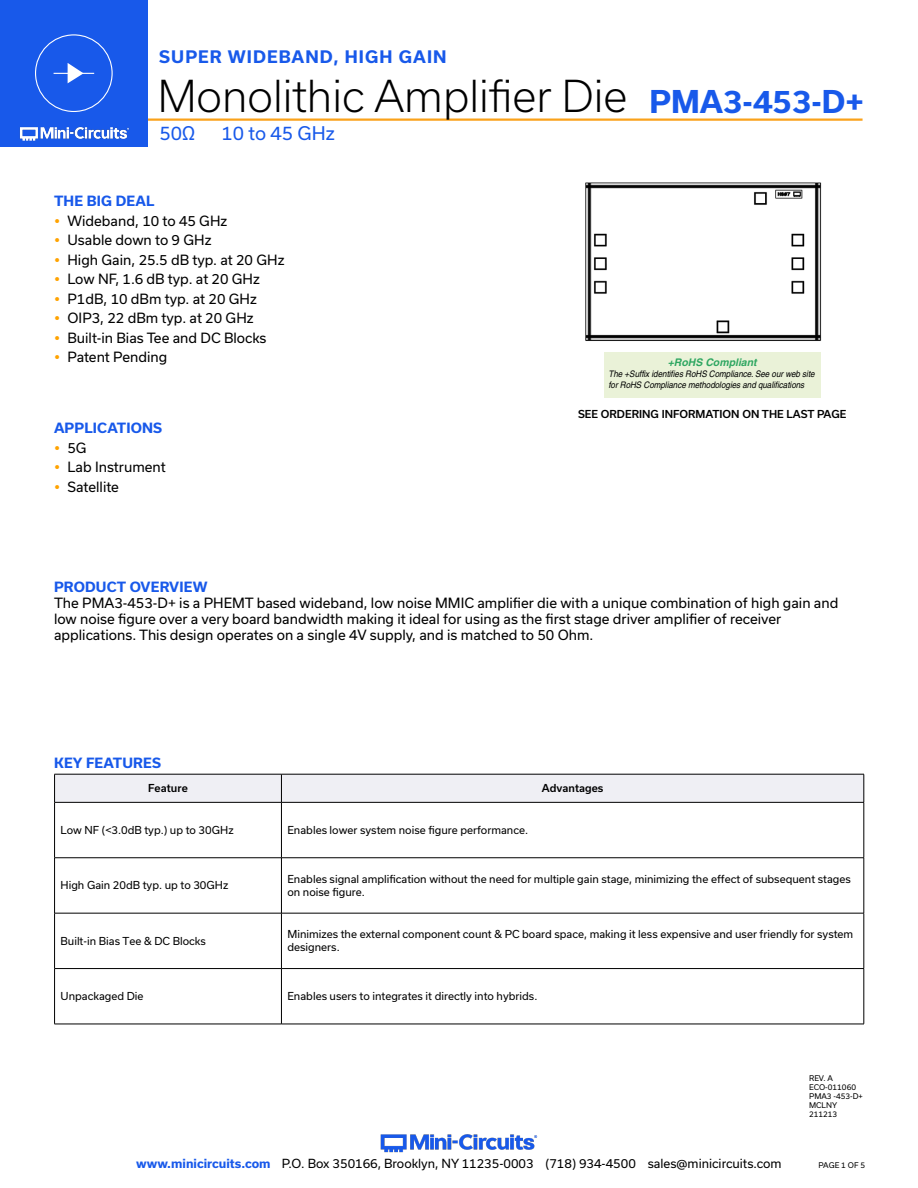
<style>
.page{position:relative;width:918px;height:1188px;background:#fff}
.page>*{position:absolute;margin:0;border:0;box-sizing:border-box;transform-origin:0 0}
.t1{font:300 42px "Usual";color:#000}
.Model_Number{font:700 30px "Usual";color:#1859ea}
.Frequency{font:18px "Usual";color:#1859ea}
.t2{font:700 16.5px "Usual";letter-spacing:.065em;color:#1859ea}
.Regular_Copy{font:13.5px "Usual";color:#000}
.Blue_Headers{font:700 13.5px "Usual";letter-spacing:.015em;color:#1859ea}
.t3{font:12px "Usual";color:#000}
.Table_Body_Left_Just{font:10.5px/12.6px "Usual";color:#000}
.Table_Header_Center{font:500 10.5px "Usual";color:#000}
.t4{font:italic 700 10.5px "Helvetica";color:rgb(0 148 68/.8)}
.t5{font:italic 9px/10.8px "Helvetica";letter-spacing:-.005em;color:#000;scale:.9 1}
.Revision{font:7.5px "Usual";color:#000}
.s1{font-weight:700;color:#1859ea}
</style>
<div class="page">
<hr style="left:130px;top:118px;width:733px;height:3px;background:#faa21b">
<div style="left:0;top:0;width:148px;height:147px;background:#1859ea"></div>
<img style="left:19px;top:126px;width:111px;height:15px">
<div style="left:35px;top:34px;width:78px;height:78px;border:1px solid #fff;border-radius:50%"></div>
<hr style="left:54px;top:73px;width:40px;height:1px;background:#fff">
<svg style="left:68px;top:63px;width:16px;height:20px"></svg>
<img style="left:380px;top:1134px;width:158px;height:19px">
<svg style="left:54px;top:774px;width:811px;height:28px"></svg>
<hr style="left:54px;top:802px;width:227px;height:1px;background:#000">
<hr style="left:54px;top:803px;width:1px;height:55px;background:#000">
<hr style="left:281px;top:802px;width:583px;height:1px;background:#000">
<hr style="left:281px;top:803px;width:1px;height:55px;background:#000">
<hr style="left:864px;top:803px;width:1px;height:55px;background:#000">
<hr style="left:54px;top:857px;width:227px;height:1px;background:#000">
<hr style="left:54px;top:858px;width:1px;height:55px;background:#000">
<hr style="left:281px;top:857px;width:583px;height:1px;background:#000">
<hr style="left:281px;top:858px;width:1px;height:55px;background:#000">
<hr style="left:864px;top:858px;width:1px;height:55px;background:#000">
<hr style="left:54px;top:913px;width:227px;height:1px;background:#000">
<hr style="left:54px;top:913px;width:1px;height:55px;background:#000">
<hr style="left:281px;top:913px;width:583px;height:1px;background:#000">
<hr style="left:281px;top:913px;width:1px;height:55px;background:#000">
<hr style="left:864px;top:913px;width:1px;height:55px;background:#000">
<hr style="left:54px;top:968px;width:227px;height:1px;background:#000">
<hr style="left:54px;top:969px;width:1px;height:55px;background:#000">
<hr style="left:281px;top:968px;width:583px;height:1px;background:#000">
<hr style="left:281px;top:969px;width:1px;height:55px;background:#000">
<hr style="left:864px;top:969px;width:1px;height:55px;background:#000">
<hr style="left:54px;top:1024px;width:227px;height:1px;background:#000">
<hr style="left:281px;top:1024px;width:583px;height:1px;background:#000">
<img style="left:585px;top:182px;width:237px;height:159px">
<div style="left:604px;top:353px;width:216px;height:45px;background:#eaf2d8"></div>
<p class="t2" style="left:159px;top:47px;width:289px">SUPER WIDEBAND, HIGH GAIN</p>
<h1 class="t1" style="left:158px;top:72px;width:471px">Monolithic Amplifier Die</h1>
<p class="Frequency" style="left:160px;top:123px;width:37px">50Ω</p>
<p class="Frequency" style="left:222px;top:123px;width:115px">10 to 45 GHz</p>
<p class="Model_Number" style="left:649px;top:84px;width:216px">PMA3-453-D+</p>
<p class="Blue_Headers" style="left:54px;top:193px;width:102px">THE BIG DEAL</p>
<p class="Regular_Copy" style="left:68px;top:213px;width:161px">Wideband, 10 to 45 GHz</p>
<p class="Regular_Copy" style="left:68px;top:232px;width:145px">Usable down to 9 GHz</p>
<p class="Regular_Copy" style="left:68px;top:252px;width:218px">High Gain, 25.5 dB typ. at 20 GHz</p>
<p class="Regular_Copy" style="left:68px;top:271px;width:194px">Low NF, 1.6 dB typ. at 20 GHz</p>
<p class="Regular_Copy" style="left:68px;top:291px;width:191px">P1dB, 10 dBm typ. at 20 GHz</p>
<p class="Regular_Copy" style="left:68px;top:310px;width:188px">OIP3, 22 dBm typ. at 20 GHz</p>
<p class="Regular_Copy" style="left:68px;top:330px;width:201px">Built-in Bias Tee and DC Blocks</p>
<p class="Regular_Copy" style="left:68px;top:349px;width:101px">Patent Pending</p>
<p class="Blue_Headers" style="left:54px;top:420px;width:110px">APPLICATIONS</p>
<p class="Regular_Copy" style="left:68px;top:440px;width:21px">5G</p>
<p class="Regular_Copy" style="left:68px;top:459px;width:100px">Lab Instrument</p>
<p class="Regular_Copy" style="left:68px;top:479px;width:53px">Satellite</p>
<p class="t4" style="left:668px;top:356px;width:90px">+RoHS Compliant</p>
<p class="t5" style="left:609px;top:368px;width:231px">The +Suffix identifies RoHS Compliance. See our web site for RoHS Compliance methodologies and qualifications</p>
<p class="Table_Header_Center" style="left:578px;top:408px;width:270px">SEE ORDERING INFORMATION ON THE LAST PAGE</p>
<p class="Blue_Headers" style="left:54px;top:579px;width:155px">PRODUCT OVERVIEW</p>
<p class="Regular_Copy" style="left:54px;top:595px;width:786px">The PMA3-453-D+ is a PHEMT based wideband, low noise MMIC amplifier die with a unique combination of high gain and</p>
<p class="Regular_Copy" style="left:54px;top:611px;width:729px">low noise figure over a very board bandwidth making it ideal for using as the first stage driver amplifier of receiver</p>
<p class="Regular_Copy" style="left:54px;top:627px;width:541px">applications. This design operates on a single 4V supply, and is matched to 50 Ohm.</p>
<p class="Blue_Headers" style="left:54px;top:755px;width:108px">KEY FEATURES</p>
<p class="Table_Header_Center" style="left:148px;top:782px;width:41px">Feature</p>
<p class="Table_Header_Center" style="left:542px;top:782px;width:63px">Advantages</p>
<p class="Table_Body_Left_Just" style="left:61px;top:824px;width:175px">Low NF (&lt;3.0dB typ.) up to 30GHz</p>
<p class="Table_Body_Left_Just" style="left:287px;top:824px;width:242px">Enables lower system noise figure performance.</p>
<p class="Table_Body_Left_Just" style="left:61px;top:879px;width:169px">High Gain 20dB typ. up to 30GHz</p>
<p class="Table_Body_Left_Just" style="left:287px;top:873px;width:565px">Enables signal amplification without the need for multiple gain stage, minimizing the effect of subsequent stages on noise figure.</p>
<p class="Table_Body_Left_Just" style="left:61px;top:935px;width:147px">Built-in Bias Tee &amp; DC Blocks</p>
<p class="Table_Body_Left_Just" style="left:287px;top:928px;width:567px">Minimizes the external component count &amp; PC board space, making it less expensive and user friendly for system</p>
<p class="Table_Body_Left_Just" style="left:287px;top:941px;width:54px">designers.</p>
<p class="Table_Body_Left_Just" style="left:61px;top:990px;width:85px">Unpackaged Die</p>
<p class="Table_Body_Left_Just" style="left:287px;top:990px;width:251px">Enables users to integrates it directly into hybrids.</p>
<p class="Revision" style="left:809px;top:1073px;width:25px">REV. A</p>
<p class="Revision" style="left:809px;top:1082px;width:48px">ECO-011060</p>
<p class="Revision" style="left:809px;top:1091px;width:55px">PMA3 -453-D+</p>
<p class="Revision" style="left:809px;top:1100px;width:30px">MCLNY</p>
<p class="Revision" style="left:809px;top:1109px;width:30px">211213</p>
<p class="t3" style="left:136px;top:1157px;width:647px"><span class="s1">www.minicircuits.com</span> P.O. Box 350166, Brooklyn, NY 11235-0003 (718) 934-4500 sales@minicircuits.com</p>
<p class="Revision" style="left:819px;top:1161px;width:48px">PAGE 1 OF 5</p>
</div>
